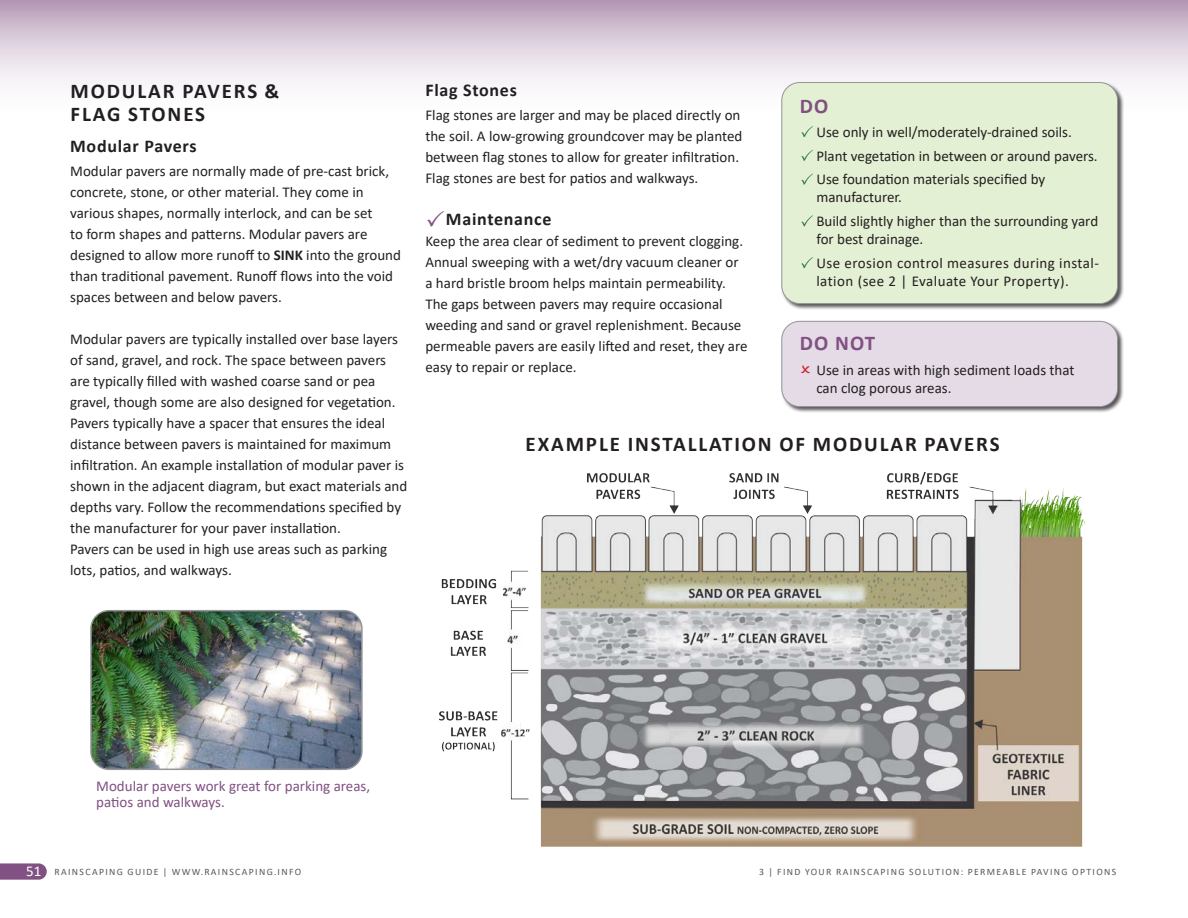
<style>
.page{position:relative;width:1188px;height:918px;background:#fff}
.page>*{position:absolute;margin:0;border:0;box-sizing:border-box;transform-origin:0 0}
.SC-SHead_1_Black_Bol{font:700 21px/22.5px "Calibri";letter-spacing:.09em;color:#231f20}
.SC-Do_Don_t_Head{font:700 21px "Calibri";letter-spacing:.05em;color:#805182}
.SC-SHead_2_Black_Bol{font:700 18px "Calibri";letter-spacing:.04em;color:#231f20}
.SC-SHead_Maint_Black{font:700 18px "Calibri";letter-spacing:.04em;color:#231f20}
.SC-Body{font:15px/21px "Calibri";color:#231f20}
.SC-Do_Don_t_Bullet{font:15px/18px "Calibri";color:#231f20}
.SC-Do_Don_t_Bullet-2{font:15px/18px "Calibri";letter-spacing:.03em;color:#231f20}
.SC-caption_Purple_10{font:15px/16.5px "Calibri";color:#805182}
.t1{font:9.75px "Calibri";letter-spacing:.14em;color:#57585a}
.s1{font-weight:700}
.s2{font-size:15px;color:#fff}
</style>
<div class="page">
<div style="left:0;top:0;width:1188px;height:120px;background:linear-gradient(to bottom,#bea6bf,#fff)"></div>
<svg style="left:0;top:863px;width:47px;height:17px"></svg>
<div style="left:781px;top:82px;width:343px;height:228px;background:#231f20;opacity:.75"></div>
<div style="left:782px;top:83px;width:336px;height:221px;background:#e4f0d3;border-radius:18px"></div>
<div style="left:782px;top:82px;width:336px;height:222px;border:1px solid #939598;border-radius:18px"></div>
<div style="left:781px;top:321px;width:343px;height:92px;background:#231f20;opacity:.75"></div>
<div style="left:782px;top:321px;width:336px;height:86px;background:#e4dbe6;border-radius:18px"></div>
<div style="left:782px;top:321px;width:336px;height:86px;border:1px solid #939598;border-radius:18px"></div>
<img style="left:440px;top:472px;width:645px;height:375px">
<img style="left:93px;top:613px;width:267px;height:154px">
<div style="left:90px;top:610px;width:273px;height:160px;border:2px solid #939598;border-radius:18px"></div>
<p class="SC-SHead_1_Black_Bol" style="left:71px;top:80px;width:210px">MODULAR PAVERS &amp;<br>FLAG STONES</p>
<p class="SC-SHead_2_Black_Bol" style="left:70px;top:133px;width:128px">Modular Pavers</p>
<p class="SC-Body" style="left:70px;top:160px;width:320px">Modular pavers are normally made of pre-cast brick, concrete, stone, or other material. They come in</p>
<p class="SC-Body" style="left:70px;top:202px;width:304px">various shapes, normally interlock, and can be set</p>
<p class="SC-Body" style="left:70px;top:223px;width:332px">to form shapes and patterns. Modular pavers are designed to allow more runoff to <span class="s1">SINK</span> into the ground than traditional pavement. Runoff flows into the void spaces between and below pavers.</p>
<p class="SC-Body" style="left:70px;top:328px;width:339px">Modular pavers are typically installed over base layers of sand, gravel, and rock. The space between pavers are typically filled with washed coarse sand or pea gravel, though some are also designed for vegetation.<br>Pavers typically have a spacer that ensures the ideal distance between pavers is maintained for maximum infiltration. An example installation of modular paver is shown in the adjacent diagram, but exact materials and depths vary. Follow the recommendations specified by the manufacturer for your paver installation.</p>
<p class="SC-Body" style="left:70px;top:538px;width:318px">Pavers can be used in high use areas such as parking lots, patios, and walkways.</p>
<p class="SC-SHead_2_Black_Bol" style="left:425px;top:77px;width:93px">Flag Stones</p>
<p class="SC-Body" style="left:425px;top:104px;width:319px">Flag stones are larger and may be placed directly on the soil. A low-growing groundcover may be planted between flag stones to allow for greater infiltration.<br>Flag stones are best for patios and walkways.</p>
<p class="SC-SHead_Maint_Black" style="left:446px;top:206px;width:107px">Maintenance</p>
<p class="SC-Body" style="left:425px;top:230px;width:319px">Keep the area clear of sediment to prevent clogging.<br>Annual sweeping with a wet/dry vacuum cleaner or</p>
<p class="SC-Body" style="left:425px;top:272px;width:302px">a hard bristle broom helps maintain permeability.</p>
<p class="SC-Body" style="left:425px;top:293px;width:324px">The gaps between pavers may require occasional weeding and sand or gravel replenishment. Because permeable pavers are easily lifted and reset, they are easy to repair or replace.</p>
<p class="SC-Do_Don_t_Head" style="left:800px;top:91px;width:30px">DO</p>
<p class="SC-Do_Don_t_Bullet" style="left:816px;top:122px;width:257px">Use only in well/moderately-drained soils.</p>
<p class="SC-Do_Don_t_Bullet" style="left:816px;top:146px;width:283px">Plant vegetation in between or around pavers.</p>
<p class="SC-Do_Don_t_Bullet" style="left:816px;top:170px;width:230px">Use foundation materials specified by manufacturer.</p>
<p class="SC-Do_Don_t_Bullet" style="left:816px;top:212px;width:283px">Build slightly higher than the surrounding yard for best drainage.</p>
<p class="SC-Do_Don_t_Bullet-2" style="left:816px;top:253px;width:284px">Use erosion control measures during instal&shy;lation (see 2 | Evaluate Your Property).</p>
<p class="SC-Do_Don_t_Head" style="left:800px;top:328px;width:77px">DO NOT</p>
<p class="SC-Do_Don_t_Bullet" style="left:816px;top:361px;width:260px">Use in areas with high sediment loads that can clog porous areas.</p>
<p class="SC-SHead_1_Black_Bol" style="left:526px;top:433px;width:475px">EXAMPLE INSTALLATION OF MODULAR PAVERS</p>
<p class="SC-caption_Purple_10" style="left:96px;top:777px;width:276px">Modular pavers work great for parking areas, patios and walkways.</p>
<p class="t1" style="left:26px;top:865px;width:277px"><span class="s2">51</span> RAINSCAPING GUIDE | WWW.RAINSCAPING.INFO</p>
<p class="t1" style="left:759px;top:865px;width:359px">3 | FIND YOUR RAINSCAPING SOLUTION: PERMEABLE PAVING OPTIONS</p>
</div>
